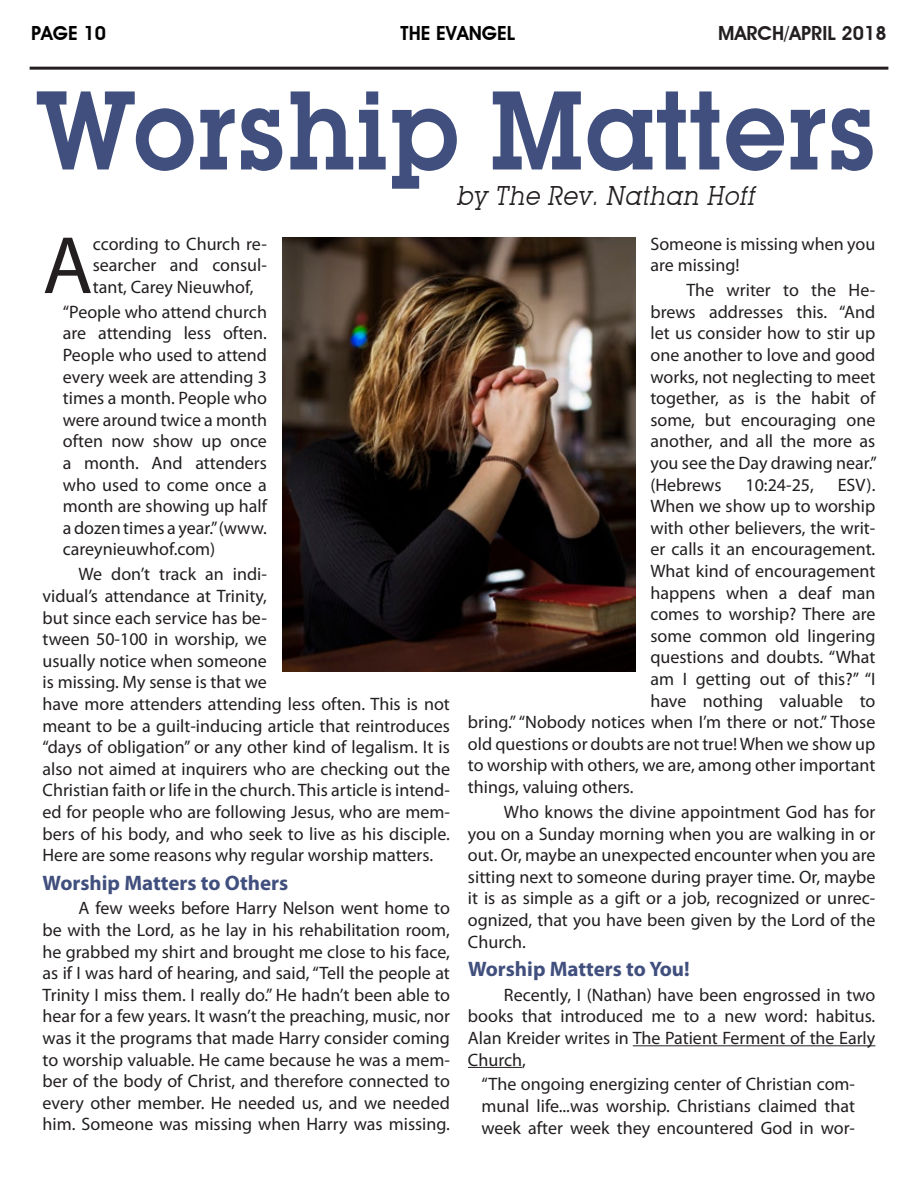
<style>
.page{position:relative;width:918px;height:1188px;background:#fff}
.page>*{position:absolute;margin:0;border:0;box-sizing:border-box;transform-origin:0 0}
.t1{font:600 110.55px "Mason";color:#404f7d;scale:.91 1}
.t2{font:82.05px "Myriad Pro";color:#231f20}
.t3{font:italic 26.4px "Mason";letter-spacing:.01em;color:#231f20;scale:.91 1}
.t4{font:700 21px "Myriad Pro";color:#404f7d}
.t5{font:600 19.5px "Advantage";color:#000}
.t6{font:600 19.5px "Advantage";color:#231f20}
.t7{font:18px/21.6px "Myriad Pro";color:#231f20;text-align:justify}
</style>
<div class="page">
<hr style="left:30px;top:67px;width:858px;height:3px;background:#231f20">
<hr style="left:633px;top:1045px;width:242px;height:1px;background:#231f20">
<hr style="left:468px;top:1067px;width:54px;height:1px;background:#231f20">
<img style="left:283px;top:237px;width:352px;height:434px">
<p class="t5" style="left:31px;top:21px;width:76px">PAGE 10</p>
<p class="t5" style="left:401px;top:21px;width:116px">THE EVANGEL</p>
<p class="t6" style="left:718px;top:21px;width:170px">MARCH/APRIL 2018</p>
<h1 class="t1" style="left:39px;top:64px;width:923px">Worship Matters</h1>
<h3 class="t3" style="left:456px;top:180px;width:329px">by The Rev. Nathan Hoff</h3>
<h2 class="t2" style="left:43px;top:215px;width:52px">A</h2>
<p class="t7" style="left:93px;top:233px;width:176px">ccording to Church re&shy;searcher and consul&shy;tant, Carey Nieuwhof,</p>
<p class="t7" style="left:63px;top:301px;width:206px">“People who attend church are attending less often.<br>People who used to attend every week are attending 3 times a month. People who were around twice a month often now show up once a month. And attenders who used to come once a month are showing up half a dozen times a year.” (www. careynieuwhof.com)</p>
<p class="t7" style="left:43px;top:563px;width:409px;text-align:left;text-indent:36px">We don’t track an indi-<br>vidual’s attendance at Trinity,<br>but since each service has be-<br>tween 50-100 in worship, we<br>usually notice when someone<br>is missing. My sense is that we<br>have more attenders attending less often. This is not meant to be a guilt-inducing article that reintroduces “days of obligation” or any other kind of legalism. It is also not aimed at inquirers who are checking out the Christian faith or life in the church. This article is intend&shy;ed for people who are following Jesus, who are mem&shy;bers of his body, and who seek to live as his disciple.<br>Here are some reasons why regular worship matters.</p>
<p class="t4" style="left:43px;top:869px;width:247px">Worship Matters to Others</p>
<p class="t7" style="left:43px;top:897px;width:409px;text-indent:36px">A few weeks before Harry Nelson went home to be with the Lord, as he lay in his rehabilitation room, he grabbed my shirt and brought me close to his face, as if I was hard of hearing, and said, “Tell the people at Trinity I miss them. I really do.” He hadn’t been able to hear for a few years. It wasn’t the preaching, music, nor was it the programs that made Harry consider coming to worship valuable. He came because he was a mem&shy;ber of the body of Christ, and therefore connected to every other member. He needed us, and we needed him. Someone was missing when Harry was missing.</p>
<p class="t7" style="left:650px;top:233px;width:226px">Someone is missing when you are missing!</p>
<p class="t7" style="left:650px;top:279px;width:228px;text-indent:36px">The writer to the He&shy;brews addresses this. “And let us consider how to stir up one another to love and good works, not neglecting to meet together, as is the habit of some, but encouraging one another, and all the more as you see the Day drawing near.” (Hebrews</p>
<p class="t7" style="left:746px;top:474px;width:70px">10:24-25,</p>
<p class="t7" style="left:838px;top:474px;width:39px">ESV).</p>
<p class="t7" style="left:650px;top:495px;width:226px">When we show up to worship</p>
<p class="t7" style="left:650px;top:517px;width:226px">with other believers, the writ-</p>
<p class="t7" style="left:650px;top:538px;width:226px">er calls it an encouragement.</p>
<p class="t7" style="left:650px;top:560px;width:226px">What kind of encouragement</p>
<p class="t7" style="left:650px;top:582px;width:226px">happens when a deaf man</p>
<p class="t7" style="left:650px;top:603px;width:226px">comes to worship? There are</p>
<p class="t7" style="left:650px;top:625px;width:226px">some common old lingering</p>
<p class="t7" style="left:650px;top:646px;width:226px">questions and doubts. “What</p>
<p class="t7" style="left:650px;top:668px;width:226px">am I getting out of this?” “I</p>
<p class="t7" style="left:650px;top:690px;width:226px">have nothing valuable to</p>
<p class="t7" style="left:468px;top:711px;width:409px">bring.” “Nobody notices when I’m there or not.” Those</p>
<p class="t7" style="left:468px;top:733px;width:409px">old questions or doubts are not true! When we show up</p>
<p class="t7" style="left:468px;top:754px;width:409px">to worship with others, we are, among other important</p>
<p class="t7" style="left:468px;top:776px;width:167px">things, valuing others.</p>
<p class="t7" style="left:468px;top:801px;width:409px;text-indent:36px">Who knows the divine appointment God has for you on a Sunday morning when you are walking in or out. Or, maybe an unexpected encounter when you are sitting next to someone during prayer time. Or, maybe it is as simple as a gift or a job, recognized or unrec&shy;ognized, that you have been given by the Lord of the Church.</p>
<p class="t4" style="left:468px;top:955px;width:223px">Worship Matters to You!</p>
<p class="t7" style="left:468px;top:984px;width:409px;text-indent:36px">Recently, I (Nathan) have been engrossed in two books that introduced me to a new word: habitus.<br>Alan Kreider writes in The Patient Ferment of the Early Church,</p>
<p class="t7" style="left:481px;top:1073px;width:375px">“The ongoing energizing center of Christian com&shy;munal life...was worship. Christians claimed that week after week they encountered God in wor-</p>
</div>
